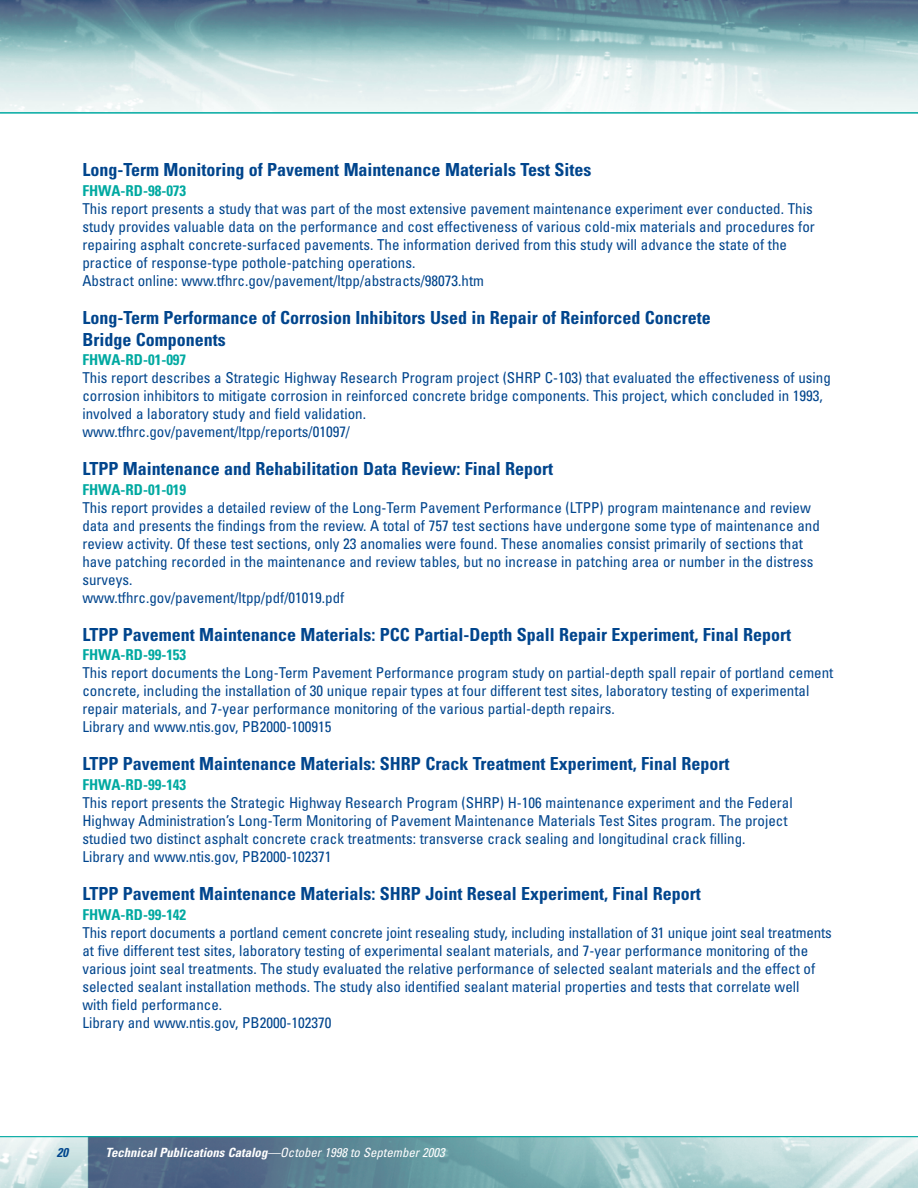
<style>
.page{position:relative;width:918px;height:1188px;background:#fff}
.page>*{position:absolute;margin:0;border:0;box-sizing:border-box;transform-origin:0 0}
.t1{font:700 condensed 18px/21.6px "Univers";color:#00458d}
.t2{font:condensed 15px/18px "Univers";color:#00458d}
.t3{font:700 condensed 15px "Univers";color:#00a9a1}
.t4{font:italic 700 condensed 12.75px "Univers";color:#fff}
.t5{font:italic 700 condensed 12.75px "Univers";color:#00458d}
.s1{font-weight:400}
</style>
<div class="page">
<svg style="left:0;top:0;width:918px;height:112px;background:#aac6cb"></svg>
<img style="left:0;top:1137px;width:918px;height:51px">
<hr style="left:0;top:112px;width:918px;height:2px;background:#00a9a1">
<hr style="left:0;top:1136px;width:918px;height:1px;background:#00a9a1">
<p class="t1" style="left:83px;top:161px;width:510px">Long-Term Monitoring of Pavement Maintenance Materials Test Sites</p>
<p class="t3" style="left:83px;top:185px;width:105px">FHWA-RD-98-073</p>
<p class="t2" style="left:83px;top:201px;width:734px">This report presents a study that was part of the most extensive pavement maintenance experiment ever conducted. This study provides valuable data on the performance and cost effectiveness of various cold-mix materials and procedures for repairing asphalt concrete-surfaced pavements. The information derived from this study will advance the state of the practice of response-type pothole-patching operations.<br>Abstract online: www.tfhrc.gov/pavement/ltpp/abstracts/98073.htm</p>
<p class="t1" style="left:83px;top:309px;width:630px">Long-Term Performance of Corrosion Inhibitors Used in Repair of Reinforced Concrete<br>Bridge Components</p>
<p class="t3" style="left:83px;top:354px;width:105px">FHWA-RD-01-097</p>
<p class="t2" style="left:83px;top:370px;width:750px">This report describes a Strategic Highway Research Program project (SHRP C-103) that evaluated the effectiveness of using corrosion inhibitors to mitigate corrosion in reinforced concrete bridge components. This project, which concluded in 1993, involved a laboratory study and field validation.<br>www.tfhrc.gov/pavement/ltpp/reports/01097/</p>
<p class="t1" style="left:83px;top:460px;width:472px">LTPP Maintenance and Rehabilitation Data Review: Final Report</p>
<p class="t3" style="left:83px;top:484px;width:105px">FHWA-RD-01-019</p>
<p class="t2" style="left:83px;top:500px;width:739px">This report provides a detailed review of the Long-Term Pavement Performance (LTPP) program maintenance and review data and presents the findings from the review. A total of 757 test sections have undergone some type of maintenance and review activity. Of these test sections, only 23 anomalies were found. These anomalies consist primarily of sections that have patching recorded in the maintenance and review tables, but no increase in patching area or number in the distress surveys.<br>www.tfhrc.gov/pavement/ltpp/pdf/01019.pdf</p>
<p class="t1" style="left:83px;top:626px;width:710px">LTPP Pavement Maintenance Materials: PCC Partial-Depth Spall Repair Experiment, Final Report</p>
<p class="t3" style="left:83px;top:649px;width:105px">FHWA-RD-99-153</p>
<p class="t2" style="left:83px;top:665px;width:752px">This report documents the Long-Term Pavement Performance program study on partial-depth spall repair of portland cement concrete, including the installation of 30 unique repair types at four different test sites, laboratory testing of experimental repair materials, and 7-year performance monitoring of the various partial-depth repairs.<br>Library and www.ntis.gov, PB2000-100915</p>
<p class="t1" style="left:83px;top:755px;width:649px">LTPP Pavement Maintenance Materials: SHRP Crack Treatment Experiment, Final Report</p>
<p class="t3" style="left:83px;top:779px;width:105px">FHWA-RD-99-143</p>
<p class="t2" style="left:83px;top:795px;width:712px">This report presents the Strategic Highway Research Program (SHRP) H-106 maintenance experiment and the Federal Highway Administration’s Long-Term Monitoring of Pavement Maintenance Materials Test Sites program. The project studied two distinct asphalt concrete crack treatments: transverse crack sealing and longitudinal crack filling.<br>Library and www.ntis.gov, PB2000-102371</p>
<p class="t1" style="left:83px;top:885px;width:620px">LTPP Pavement Maintenance Materials: SHRP Joint Reseal Experiment, Final Report</p>
<p class="t3" style="left:83px;top:909px;width:105px">FHWA-RD-99-142</p>
<p class="t2" style="left:83px;top:925px;width:751px">This report documents a portland cement concrete joint resealing study, including installation of 31 unique joint seal treatments at five different test sites, laboratory testing of experimental sealant materials, and 7-year performance monitoring of the various joint seal treatments. The study evaluated the relative performance of selected sealant materials and the effect of selected sealant installation methods. The study also identified sealant material properties and tests that correlate well<br>with field performance.<br>Library and www.ntis.gov, PB2000-102370</p>
<p class="t5" style="left:57px;top:1148px;width:13px">20</p>
<p class="t4" style="left:106px;top:1148px;width:341px">Technical Publications Catalog<span class="s1">—October 1998 to September 2003</span></p>
</div>
